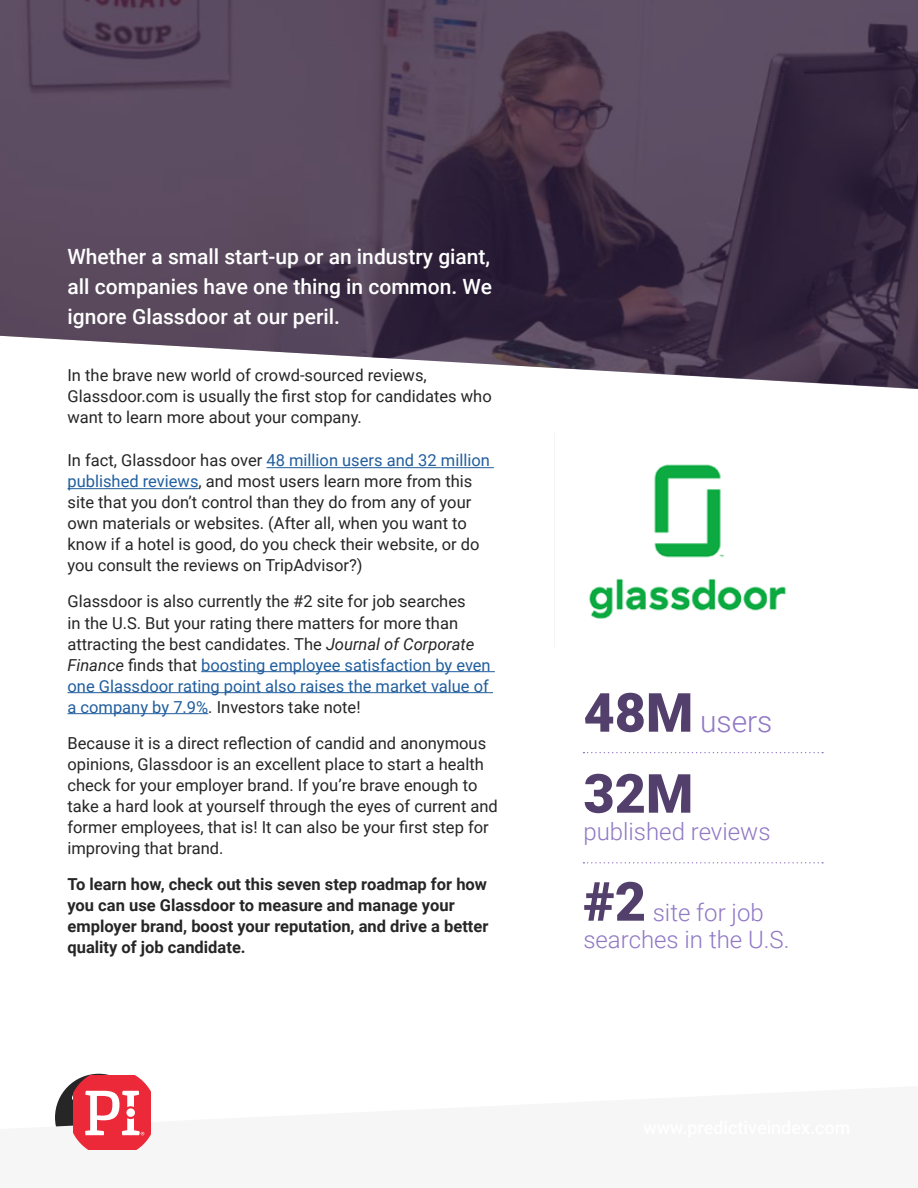
<style>
.page{position:relative;width:918px;height:1188px;background:#fff}
.page>*{position:absolute;margin:0;border:0;box-sizing:border-box;transform-origin:0 0}
.t1{font:900 54px "Roboto";color:#523f6c}
.t2{font:300 30px "Roboto";color:#9077c4}
.t3{font:300 24px/27px "Roboto";color:#9077c4}
.t4{font:500 21px/30px "Roboto";color:#fff;text-align:justify}
.t5{font:16.5px/21px "Roboto";color:#262626}
.t6{font:700 16.5px/21px "Roboto";color:#262626}
.s1{color:#215e9e}
.s2{font-style:italic}
.s3{font-weight:900;font-size:54px;color:#523f6c}
</style>
<div class="page">
<svg style="left:0;top:0;width:918px;height:390px;background:#594a5f"></svg>
<hr style="left:266px;top:467px;width:228px;height:1px;background:#215e9e">
<hr style="left:68px;top:488px;width:131px;height:1px;background:#215e9e">
<hr style="left:201px;top:671px;width:294px;height:1px;background:#215e9e">
<hr style="left:68px;top:692px;width:425px;height:1px;background:#215e9e">
<hr style="left:68px;top:713px;width:140px;height:1px;background:#215e9e">
<svg style="left:583px;top:752px;width:240px;height:1px"></svg>
<svg style="left:583px;top:862px;width:240px;height:1px"></svg>
<img style="left:589px;top:464px;width:197px;height:155px">
<svg style="left:55px;top:1074px;width:96px;height:76px"></svg>
<p class="t4" style="left:68px;top:241px;width:426px">Whether a small start-up or an industry giant, all companies have one thing in common. We ignore Glassdoor at our peril.</p>
<p class="t5" style="left:68px;top:364px;width:426px">In the brave new world of crowd-sourced reviews,<br>Glassdoor.com is usually the first stop for candidates who want to learn more about your company.</p>
<p class="t5" style="left:68px;top:449px;width:424px">In fact, Glassdoor has over <span class="s1">48 million users and 32 million published reviews</span>, and most users learn more from this site that you don’t control than they do from any of your own materials or websites. (After all, when you want to know if a hotel is good, do you check their website, or do you consult the reviews on TripAdvisor?)</p>
<p class="t5" style="left:68px;top:591px;width:425px">Glassdoor is also currently the #2 site for job searches<br>in the U.S. But your rating there matters for more than attracting the best candidates. The <span class="s2">Journal of Corporate Finance</span> finds that <span class="s1">boosting employee satisfaction by even one Glassdoor rating point also raises the market value of a company by 7.9%</span>. Investors take note!</p>
<p class="t5" style="left:68px;top:732px;width:432px">Because it is a direct reflection of candid and anonymous opinions, Glassdoor is an excellent place to start a health check for your employer brand. If you’re brave enough to take a hard look at yourself through the eyes of current and former employees, that is! It can also be your first step for improving that brand.</p>
<p class="t6" style="left:68px;top:873px;width:422px">To learn how, check out this seven step roadmap for how you can use Glassdoor to measure and manage your employer brand, boost your reputation, and drive a better quality of job candidate.</p>
<h2 class="t2" style="left:583px;top:700px;width:191px"><span class="s3">48M</span> users</h2>
<h1 class="t1" style="left:583px;top:756px;width:111px">32M</h1>
<h3 class="t3" style="left:583px;top:817px;width:189px">published reviews</h3>
<h1 class="t1" style="left:583px;top:864px;width:64px">#2</h1>
<h3 class="t3" style="left:583px;top:898px;width:208px;text-indent:69px">site for job searches in the U.S.</h3>
</div>
